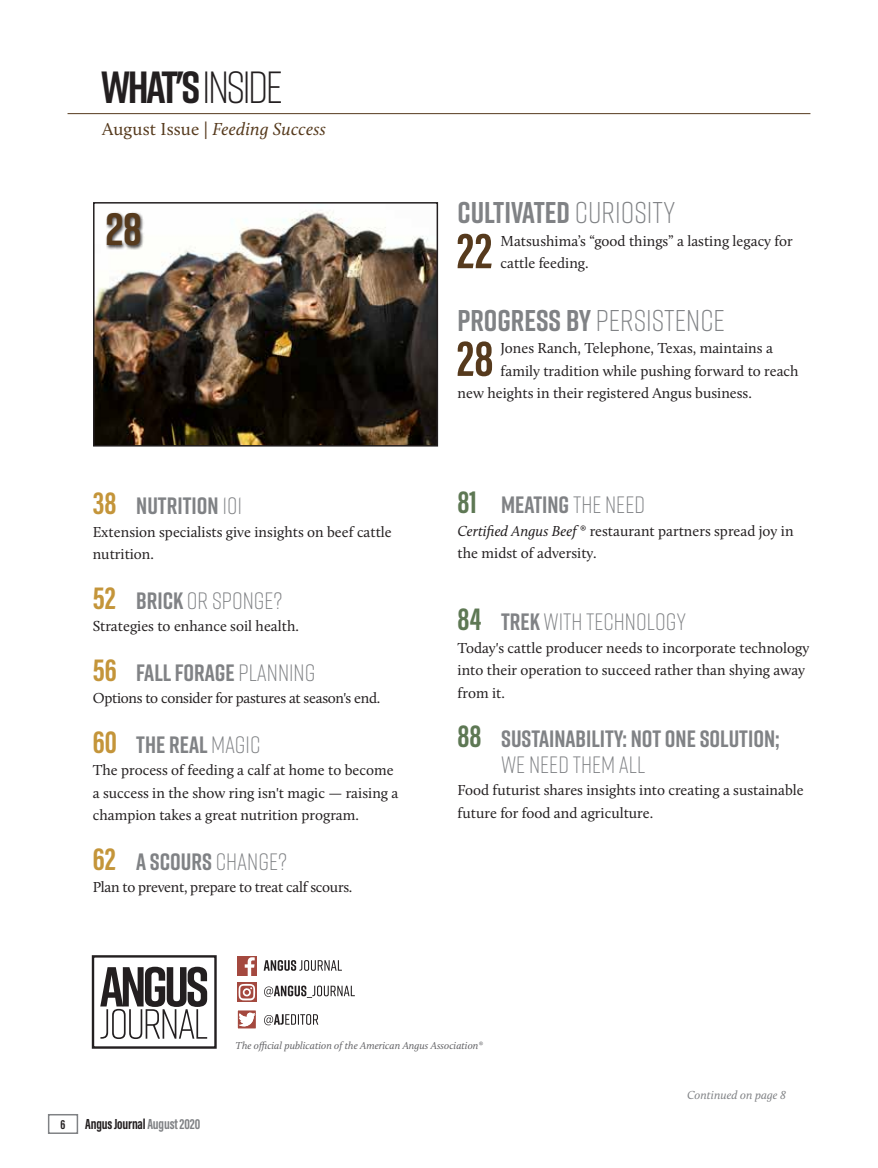
<style>
.page{position:relative;width:878px;height:1168px;background:#fff}
.page>*{position:absolute;margin:0;border:0;box-sizing:border-box;transform-origin:0 0}
.t1{font:700 52.5px "Acumin Pro Extra Cond";color:#563a1d}
.t2{font:700 45.3px "Rift";color:#563a1d}
.t3{font:700 45px "Rift";color:#231f20}
.t4{font:300 30px "Rift";color:#808285}
.t5{font:700 30px "Rift";color:#808285}
.t6{font:700 23.7px/25.5px "Rift";color:#808285}
.t7{font:300 23.7px "Rift";color:#808285}
.t8{font:italic 18px "Calluna";letter-spacing:.01em;color:#563a1d}
.t9{font:15px/22.5px "Calluna";color:#231f20}
.t10{font:15px "Calluna";letter-spacing:-.02em;color:#231f20}
.t11{font:700 15px "Acumin Pro Extra Cond";letter-spacing:-.01em;color:#231f20}
.t12{font:700 13.5px "Acumin Pro Extra Cond";color:#231f20}
.Jump_To_caption{font:italic 12px "Calluna";color:#808285}
.Body_Text{font:italic 10.5px "Calluna";color:#636366}
.s1{font-weight:300}
.s2{font-style:normal}
.s3{font-family:"Acumin Pro Extra Cond";font-size:33px;color:#c4953a}
.s4{font-family:"Acumin Pro Extra Cond";font-weight:700;font-size:33px;color:#c4953a}
.s5{font-weight:700}
.s6{font-family:"Acumin Pro Extra Cond";font-size:33px;color:#5e7854}
.s7{font-style:italic}
.s8{font-family:"Acumin Pro Extra Cond";font-weight:700;font-size:33px;color:#5e7854}
.s9{color:#808285}
</style>
<div class="page">
<hr style="left:68px;top:113px;width:742px;height:1px;background:#563a1d">
<svg style="left:100px;top:967px;width:107px;height:72px"></svg>
<div style="left:92px;top:955px;width:125px;height:94px;border:2px solid #231f20"></div>
<div style="left:237px;top:956px;width:19px;height:19px;background:#a4493f"></div>
<svg style="left:245px;top:957px;width:10px;height:18px"></svg>
<svg style="left:239px;top:1026px;width:15px;height:1px"></svg>
<svg style="left:239px;top:1012px;width:15px;height:14px"></svg>
<div style="left:236px;top:1009px;width:21px;height:21px;border:2px solid #fff"></div>
<svg style="left:237px;top:982px;width:19px;height:20px"></svg>
<svg style="left:238px;top:984px;width:17px;height:16px"></svg>
<svg style="left:264px;top:1014px;width:54px;height:11px"></svg>
<svg style="left:264px;top:985px;width:91px;height:13px"></svg>
<svg style="left:264px;top:960px;width:78px;height:11px"></svg>
<img style="left:96px;top:210px;width:339px;height:233px">
<div style="left:93px;top:202px;width:345px;height:244px;border:2px solid #231f20"></div>
<div style="left:105px;top:212px;width:40px;height:38px;background:#231f20;opacity:.79"></div>
<div style="left:48px;top:1114px;width:30px;height:20px;border:2px solid #808285"></div>
<p class="t3" style="left:101px;top:55px;width:183px">WHAT'S <span class="s1">INSIDE</span></p>
<p class="t8" style="left:102px;top:118px;width:225px"><span class="s2">August Issue |</span> Feeding Success</p>
<p class="t2" style="left:105px;top:197px;width:38px">28</p>
<p class="t6" style="left:93px;top:493px;width:151px"><span class="s3">38</span> NUTRITION <span class="s1">101</span></p>
<p class="t9" style="left:93px;top:520px;width:300px">Extension specialists give insights on beef cattle nutrition.</p>
<p class="t7" style="left:93px;top:584px;width:191px"><span class="s4">52</span> <span class="s5">BRICK</span> OR SPONGE?</p>
<p class="t9" style="left:93px;top:615px;width:208px">Strategies to enhance soil health.</p>
<p class="t6" style="left:93px;top:659px;width:224px"><span class="s3">56</span> FALL FORAGE <span class="s1">PLANNING</span></p>
<p class="t10" style="left:93px;top:689px;width:289px">Options to consider for pastures at season's end.</p>
<p class="t6" style="left:93px;top:731px;width:169px"><span class="s3">60</span> THE REAL <span class="s1">MAGIC</span></p>
<p class="t9" style="left:93px;top:759px;width:307px">The process of feeding a calf at home to become a success in the show ring isn't magic — raising a champion takes a great nutrition program.</p>
<p class="t6" style="left:93px;top:848px;width:196px"><span class="s3">62</span> A SCOURS <span class="s1">CHANGE?</span></p>
<p class="t10" style="left:93px;top:878px;width:261px">Plan to prevent, prepare to treat calf scours.</p>
<p class="t5" style="left:457px;top:191px;width:219px">CULTIVATED <span class="s1">CURIOSITY</span></p>
<p class="t1" style="left:456px;top:218px;width:37px">22</p>
<p class="t9" style="left:500px;top:229px;width:294px">Matsushima’s “good things” a lasting legacy for cattle feeding.</p>
<p class="t4" style="left:457px;top:299px;width:269px"><span class="s5">PROGRESS BY</span> PERSISTENCE</p>
<p class="t1" style="left:456px;top:326px;width:38px">28</p>
<p class="t9" style="left:500px;top:337px;width:274px">Jones Ranch, Telephone, Texas, maintains a</p>
<p class="t9" style="left:500px;top:359px;width:299px">family tradition while pushing forward to reach</p>
<p class="t9" style="left:457px;top:382px;width:296px">new heights in their registered Angus business.</p>
<p class="t6" style="left:457px;top:492px;width:189px"><span class="s6">81</span> MEATING <span class="s1">THE NEED</span></p>
<p class="t9" style="left:457px;top:519px;width:337px"><span class="s7">Certified Angus Beef</span> ® restaurant partners spread joy in the midst of adversity.</p>
<p class="t7" style="left:457px;top:605px;width:230px"><span class="s8">84</span> <span class="s5">TREK</span> WITH TECHNOLOGY</p>
<p class="t9" style="left:457px;top:636px;width:353px">Today's cattle producer needs to incorporate technology into their operation to succeed rather than shying away from it.</p>
<p class="t6" style="left:501px;top:726px;width:280px;text-indent:-44px"><span class="s6">88</span> SUSTAINABILITY: NOT ONE SOLUTION;<br><span class="s1">WE NEED THEM ALL</span></p>
<p class="t9" style="left:457px;top:779px;width:347px">Food futurist shares insights into creating a sustainable future for food and agriculture.</p>
<p class="t12" style="left:61px;top:1116px;width:6px">6</p>
<p class="t11" style="left:85px;top:1115px;width:117px">Angus Journal <span class="s9">August 2020</span></p>
<p class="Body_Text" style="left:236px;top:1039px;width:249px">The official publication of the American Angus Association®</p>
<p class="Jump_To_caption" style="left:687px;top:1087px;width:101px">Continued on page 8</p>
</div>
